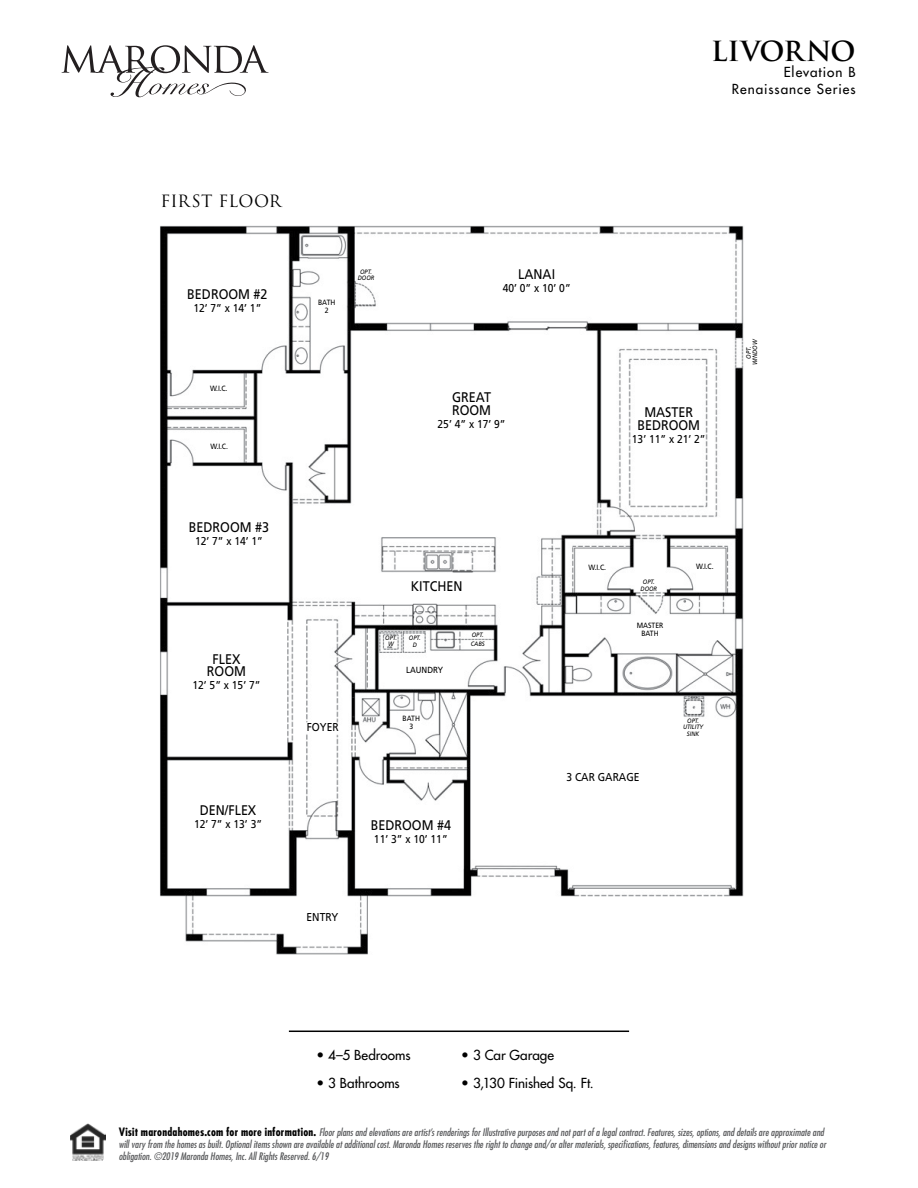
<style>
.page{position:relative;width:918px;height:1188px;background:#fff}
.page>*{position:absolute;margin:0;border:0;box-sizing:border-box;transform-origin:0 0}
.t1{font:700 27px "Trajan Pro";letter-spacing:-.015em;color:#000}
.t2{font:16.5px "Trajan Pro 3";letter-spacing:.01em;color:#000}
.t3{font:13.95px/12.8px "Frutiger";color:#000;text-align:center;scale:.9 1}
.t4{font:500 13.5px "Futura Std";letter-spacing:.01em;color:#000}
.t5{font:500 13.5px/16.2px "Futura Std";letter-spacing:.075em;color:#000;text-align:right}
.t6{font:11.4px "Frutiger";color:#000;scale:.9 1}
.t7{font:italic condensed 10.2px/12.1px "Futura Std";color:#58595b}
.t8{font:8.85px "Frutiger";color:#000;scale:.9 1}
.t9{font:7.65px/7.6px "Frutiger";color:#000;text-align:center;scale:.9 1}
.t10{font:italic 6.3px/6.3px "Frutiger";color:#000;text-align:center;scale:.9 1}
.s1{font-weight:700;font-style:normal;font-size:11.25px;color:#000}
</style>
<div class="page">
<img style="left:71px;top:1124px;width:35px;height:37px">
<svg style="left:62px;top:45px;width:207px;height:52px"></svg>
<hr style="left:289px;top:1031px;width:340px;height:1px;background:#000">
<img style="left:160px;top:225px;width:584px;height:730px">
<h1 class="t1" style="left:711px;top:35px;width:146px">LIVORNO</h1>
<h3 class="t5" style="left:732px;top:64px;width:125px">Elevation B<br>Renaissance Series</h3>
<h2 class="t2" style="left:161px;top:189px;width:122px">FIRST FLOOR</h2>
<h3 class="t3" style="left:187px;top:288px;width:91px">BEDROOM #2</h3>
<p class="t6" style="left:193px;top:301px;width:77px">12’ 7” x 14’ 1”</p>
<p class="t9" style="left:210px;top:385px;width:21px">W.I.C.</p>
<p class="t9" style="left:210px;top:442px;width:21px">W.I.C.</p>
<p class="t9" style="left:318px;top:299px;width:21px">BATH<br>2</p>
<p class="t10" style="left:358px;top:269px;width:20px">OPT.<br>DOOR</p>
<h3 class="t3" style="left:518px;top:268px;width:43px">LANAI</h3>
<p class="t6" style="left:503px;top:281px;width:77px">40’ 0” x 10’ 0”</p>
<h3 class="t3" style="left:452px;top:391px;width:45px;text-align:left">GREAT<br>ROOM</h3>
<p class="t6" style="left:438px;top:417px;width:77px">25’ 4” x 17’ 9”</p>
<h3 class="t3" style="left:637px;top:406px;width:71px">MASTER<br>BEDROOM</h3>
<p class="t6" style="left:632px;top:432px;width:83px">13’ 11” x 21’ 2”</p>
<h3 class="t3" style="left:189px;top:521px;width:91px">BEDROOM #3</h3>
<p class="t6" style="left:195px;top:534px;width:77px">12’ 7” x 14’ 1”</p>
<h3 class="t3" style="left:207px;top:652px;width:45px">FLEX<br>ROOM</h3>
<p class="t6" style="left:192px;top:678px;width:77px">12’ 5” x 15’ 7”</p>
<h3 class="t3" style="left:200px;top:804px;width:64px">DEN/FLEX</h3>
<p class="t6" style="left:194px;top:817px;width:77px">12’ 7” x 13’ 3”</p>
<p class="t6" style="left:307px;top:720px;width:37px">FOYER</p>
<h3 class="t3" style="left:411px;top:580px;width:59px">KITCHEN</h3>
<p class="t10" style="left:385px;top:635px;width:15px">OPT.<br>W</p>
<p class="t10" style="left:471px;top:630px;width:17px;line-height:8.9px;text-align:left">OPT.<br>CABS</p>
<p class="t10" style="left:409px;top:634px;width:15px;line-height:7.6px">OPT.<br>D</p>
<p class="t8" style="left:406px;top:664px;width:43px">LAUNDRY</p>
<p class="t9" style="left:403px;top:715px;width:21px">BATH<br>3</p>
<p class="t6" style="left:307px;top:910px;width:37px">ENTRY</p>
<h3 class="t3" style="left:371px;top:819px;width:91px">BEDROOM #4</h3>
<p class="t6" style="left:374px;top:832px;width:83px">11’ 3” x 10’ 11”</p>
<p class="t9" style="left:589px;top:563px;width:21px">W.I.C.</p>
<p class="t10" style="left:641px;top:579px;width:20px">OPT.<br>DOOR</p>
<p class="t9" style="left:637px;top:622px;width:31px">MASTER<br>BATH</p>
<p class="t9" style="left:696px;top:563px;width:21px">W.I.C.</p>
<p class="t6" style="left:566px;top:771px;width:83px">3 CAR GARAGE</p>
<p class="t10" style="left:683px;top:718px;width:24px">OPT.<br>UTILITY<br>SINK</p>
<p class="t10" style="left:745px;top:365px;width:31px;rotate:-90deg">OPT.<br>WINDOW</p>
<h3 class="t4" style="left:317px;top:1046px;width:96px">• 4–5 Bedrooms</h3>
<h3 class="t4" style="left:461px;top:1046px;width:94px">• 3 Car Garage</h3>
<h3 class="t4" style="left:317px;top:1074px;width:85px">• 3 Bathrooms</h3>
<h3 class="t4" style="left:461px;top:1074px;width:134px">• 3,130 Finished Sq. Ft.</h3>
<p class="t7" style="left:119px;top:1126px;width:709px"><span class="s1">Visit marondahomes.com for more information.</span> Floor plans and elevations are artist’s renderings for Illustrative purposes and not part of a legal contract. Features, sizes, options, and details are approximate and will vary from the homes as built. Optional items shown are available at additional cost. Maronda Homes reserves the right to change and/or alter materials, specifications, features, dimensions and designs without prior notice or obligation. ©2019 Maronda Homes, Inc. All Rights Reserved. 6/19</p>
</div>
